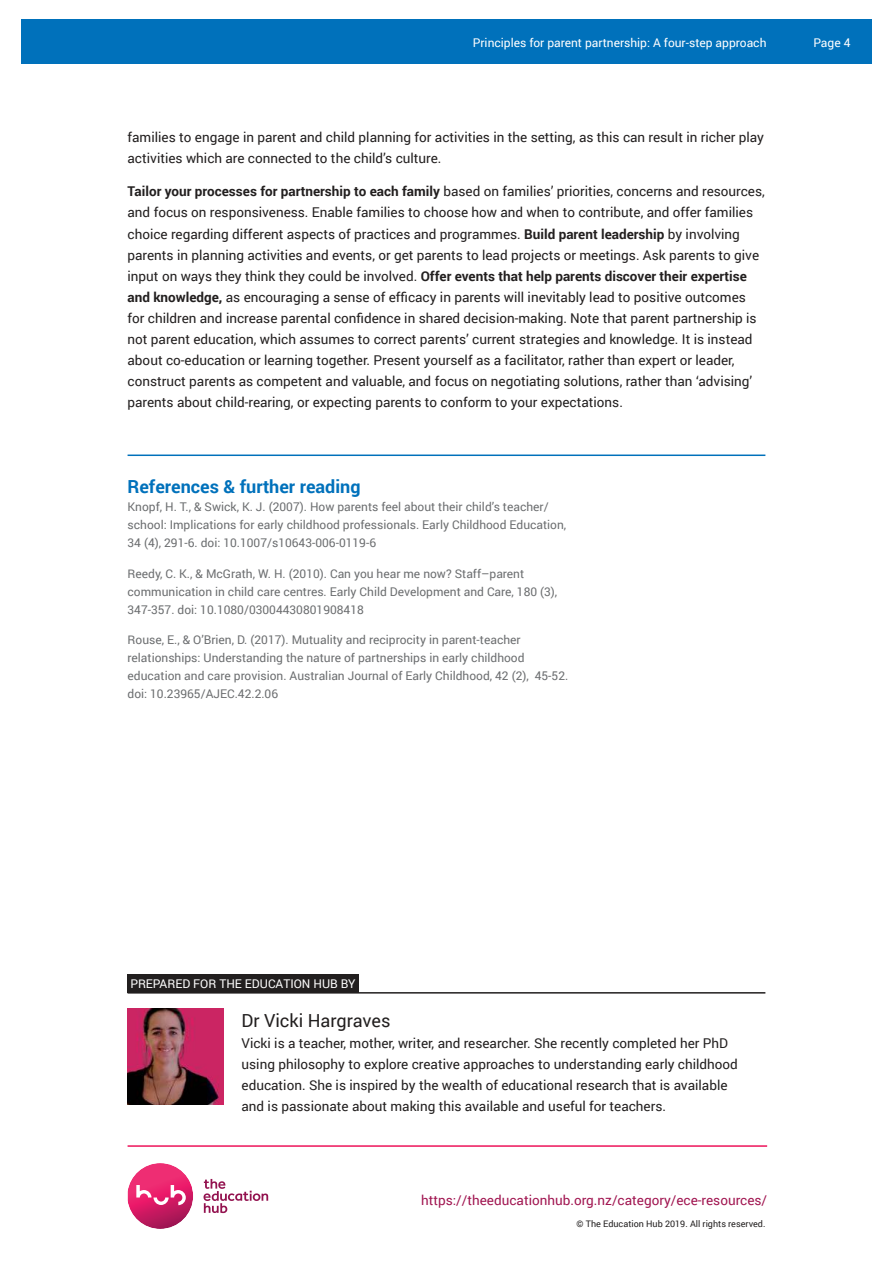
<style>
.page{position:relative;width:893px;height:1263px;background:#fff}
.page>*{position:absolute;margin:0;border:0;box-sizing:border-box;transform-origin:0 0}
.t1{font:700 18px "Roboto";color:#0071bb}
.t2{font:18px "Roboto";color:#221f1f}
.t3{font:13.5px/21px "Roboto";color:#221f1f}
.t4{font:13.5px "Roboto";color:#a11651}
.t5{font:12px/18px "Roboto";color:#6c6e70}
.t6{font:12px "Roboto";color:#fff}
.t7{font:9px "Roboto";color:#221f1f}
.s1{font-weight:700}
</style>
<div class="page">
<img style="left:128px;top:1163px;width:65px;height:66px">
<svg style="left:136px;top:1185px;width:50px;height:20px"></svg>
<svg style="left:204px;top:1179px;width:64px;height:34px"></svg>
<hr style="left:128px;top:1145px;width:639px;height:2px;background:#ed135a">
<div style="left:21px;top:19px;width:851px;height:45px;background:#0071bb"></div>
<hr style="left:128px;top:454px;width:637px;height:2px;background:#0071bb">
<div style="left:128px;top:974px;width:231px;height:19px;background:#221f1f"></div>
<hr style="left:128px;top:992px;width:637px;height:1px;background:#221f1f">
<img style="left:128px;top:1008px;width:96px;height:96px">
<p class="t6" style="left:473px;top:37px;width:295px">Principles for parent partnership: A four-step approach</p>
<p class="t6" style="left:813px;top:37px;width:39px">Page 4</p>
<p class="t3" style="left:128px;top:127px;width:638px">families to engage in parent and child planning for activities in the setting, as this can result in richer play activities which are connected to the child’s culture.</p>
<p class="t3" style="left:128px;top:182px;width:639px"><span class="s1">Tailor your processes for partnership to each family</span> based on families’ priorities, concerns and resources, and focus on responsiveness. Enable families to choose how and when to contribute, and offer families choice regarding different aspects of practices and programmes. <span class="s1">Build parent leadership</span> by involving parents in planning activities and events, or get parents to lead projects or meetings. Ask parents to give input on ways they think they could be involved. <span class="s1">Offer events that help parents discover their expertise and knowledge,</span> as encouraging a sense of efficacy in parents will inevitably lead to positive outcomes for children and increase parental confidence in shared decision-making. Note that parent partnership is not parent education, which assumes to correct parents’ current strategies and knowledge. It is instead about co-education or learning together. Present yourself as a facilitator, rather than expert or leader, construct parents as competent and valuable, and focus on negotiating solutions, rather than ‘advising’ parents about child-rearing, or expecting parents to conform to your expectations.</p>
<h1 class="t1" style="left:128px;top:479px;width:234px">References &amp; further reading</h1>
<p class="t5" style="left:128px;top:498px;width:440px">Knopf, H. T., &amp; Swick, K. J. (2007). How parents feel about their child’s teacher/ school: Implications for early childhood professionals. Early Childhood Education,<br>34 (4), 291-6. doi: 10.1007/s10643-006-0119-6</p>
<p class="t5" style="left:128px;top:565px;width:431px">Reedy, C. K., &amp; McGrath, W. H. (2010). Can you hear me now? Staff–parent communication in child care centres. Early Child Development and Care, 180 (3),<br>347-357. doi: 10.1080/03004430801908418</p>
<p class="t5" style="left:128px;top:632px;width:442px">Rouse, E., &amp; O’Brien, D. (2017). Mutuality and reciprocity in parent-teacher relationships: Understanding the nature of partnerships in early childhood education and care provision. Australian Journal of Early Childhood, 42 (2), 45-52. doi: 10.23965/AJEC.42.2.06</p>
<p class="t6" style="left:130px;top:975px;width:227px">PREPARED FOR THE EDUCATION HUB BY</p>
<h1 class="t2" style="left:242px;top:1013px;width:150px">Dr Vicki Hargraves</h1>
<p class="t3" style="left:242px;top:1034px;width:498px">Vicki is a teacher, mother, writer, and researcher. She recently completed her PhD using philosophy to explore creative approaches to understanding early childhood education. She is inspired by the wealth of educational research that is available and is passionate about making this available and useful for teachers.</p>
<p class="t4" style="left:421px;top:1194px;width:348px">https://theeducationhub.org.nz/category/ece-resources/</p>
<p class="t7" style="left:577px;top:1220px;width:190px">© The Education Hub 2019. All rights reserved.</p>
</div>
